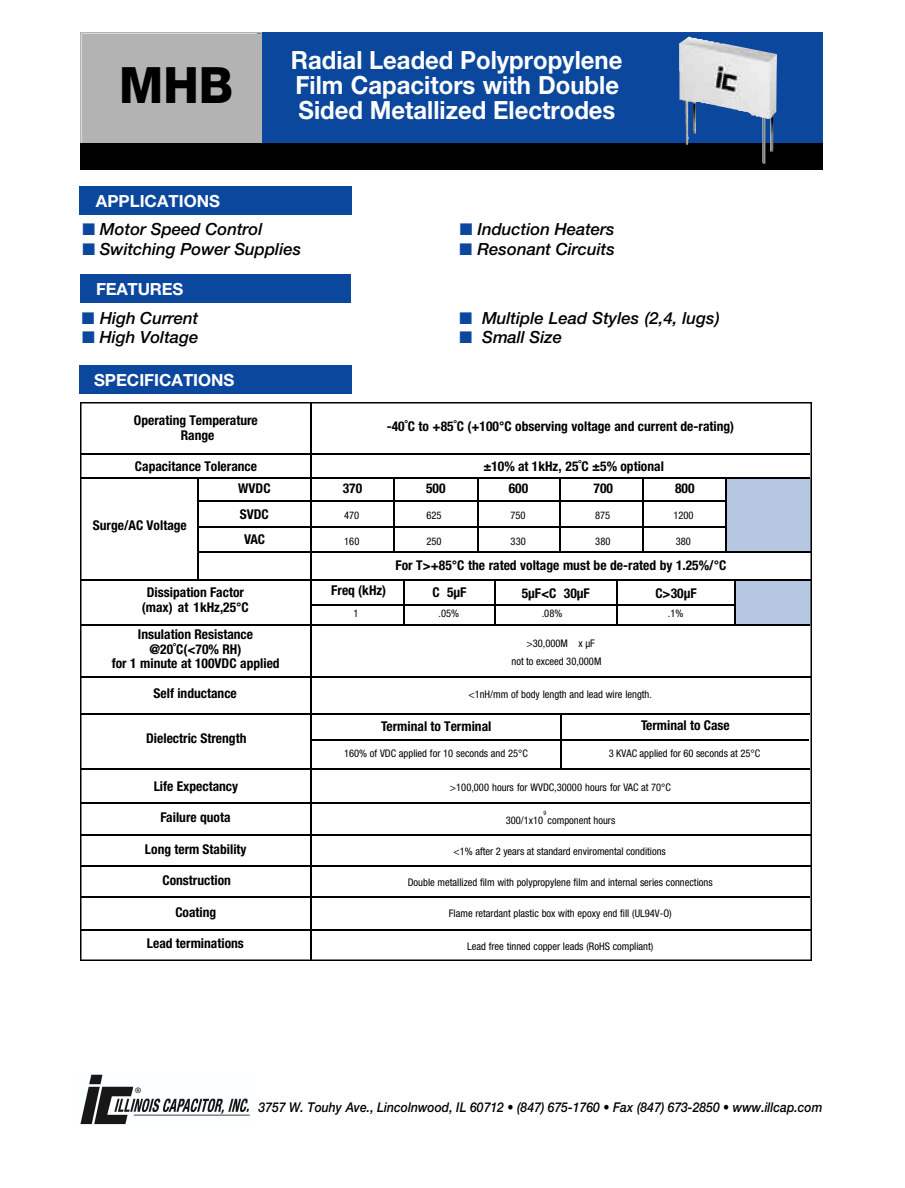
<style>
.page{position:relative;width:905px;height:1188px;background:#fff}
.page>*{position:absolute;margin:0;border:0;box-sizing:border-box;transform-origin:0 0}
.t1{font:800 50.25px "Helvetica Neue";color:#000;scale:.95 1}
.t2{font:700 25.05px/25px "Helvetica Neue";color:#fff;scale:.95 1}
.t3{font:italic 500 16.8px "Helvetica Neue";color:#000}
.t4{font:700 16.8px "Helvetica Neue";color:#fff}
.t5{font:700 condensed 13.5px/15px "Helvetica Neue";color:#000;text-align:center}
.t6{font:italic 500 13.5px "Helvetica Neue";color:#000;scale:.9 1}
.t7{font:condensed 10.5px/18px "Helvetica Neue";color:#000}
.t8{font:7.5px "Helvetica Neue";color:#000}
.t9{font:condensed 6px "Helvetica Neue";color:#000}
.s1{color:#0b479d}
</style>
<div class="page">
<img style="left:80px;top:1074px;width:170px;height:51px">
<div style="left:256px;top:32px;width:566px;height:117px;background:#0b479d"></div>
<div style="left:80px;top:32px;width:182px;height:111px;background:#b3b3b3"></div>
<div style="left:80px;top:143px;width:742px;height:27px;background:#000"></div>
<img style="left:679px;top:37px;width:98px;height:127px">
<img style="left:81px;top:402px;width:730px;height:558px">
<div style="left:80px;top:275px;width:270px;height:28px;background:#0b479d"></div>
<div style="left:80px;top:186px;width:272px;height:29px;background:#0b479d"></div>
<div style="left:80px;top:366px;width:272px;height:28px;background:#0b479d"></div>
<h1 class="t1" style="left:119px;top:67px;width:121px">MHB</h1>
<p class="t4" style="left:96px;top:195px;width:125px">APPLICATIONS</p>
<h2 class="t2" style="left:291px;top:49px;width:350px">Radial Leaded Polypropylene<br>Film Capacitors with Double<br>Sided Metallized Electrodes</h2>
<p class="t3" style="left:82px;top:223px;width:181px"><span class="s1">■</span> Motor Speed Control</p>
<p class="t3" style="left:82px;top:243px;width:220px"><span class="s1">■</span> Switching Power Supplies</p>
<p class="t4" style="left:96px;top:283px;width:89px">FEATURES</p>
<p class="t3" style="left:82px;top:312px;width:118px"><span class="s1">■</span> High Current</p>
<p class="t3" style="left:82px;top:331px;width:118px"><span class="s1">■</span> High Voltage</p>
<p class="t4" style="left:94px;top:374px;width:142px">SPECIFICATIONS</p>
<p class="t3" style="left:459px;top:223px;width:157px"><span class="s1">■</span> Induction Heaters</p>
<p class="t3" style="left:459px;top:243px;width:157px"><span class="s1">■</span> Resonant Circuits</p>
<p class="t3" style="left:459px;top:312px;width:261px"><span class="s1">■</span> Multiple Lead Styles (2,4, lugs)</p>
<p class="t3" style="left:459px;top:331px;width:104px"><span class="s1">■</span> Small Size</p>
<p class="t5" style="left:134px;top:413px;width:125px">Operating Temperature<br>Range</p>
<p class="t5" style="left:135px;top:460px;width:124px">Capacitance Tolerance</p>
<p class="t5" style="left:483px;top:460px;width:182px">±10% at 1kHz, 25˚C ±5% optional</p>
<p class="t5" style="left:387px;top:420px;width:349px">-40˚C to +85˚C (+100°C observing voltage and current de-rating)</p>
<p class="t5" style="left:93px;top:519px;width:95px">Surge/AC Voltage</p>
<p class="t5" style="left:238px;top:477px;width:34px;line-height:25.5px">WVDC<br>SVDC<br>VAC</p>
<p class="t5" style="left:142px;top:586px;width:108px">Dissipation Factor (max) at 1kHz,25°C</p>
<p class="t5" style="left:138px;top:628px;width:117px">Insulation Resistance @20˚C(&lt;70% RH)</p>
<p class="t5" style="left:112px;top:657px;width:169px">for 1 minute at 100VDC applied</p>
<p class="t5" style="left:154px;top:687px;width:85px">Self inductance</p>
<p class="t5" style="left:146px;top:732px;width:102px">Dielectric Strength</p>
<p class="t5" style="left:154px;top:779px;width:86px">Life Expectancy</p>
<p class="t5" style="left:160px;top:811px;width:72px">Failure quota</p>
<p class="t5" style="left:145px;top:843px;width:103px">Long term Stability</p>
<p class="t5" style="left:162px;top:874px;width:70px">Construction</p>
<p class="t5" style="left:175px;top:905px;width:42px">Coating</p>
<p class="t5" style="left:147px;top:937px;width:98px">Lead terminations</p>
<p class="t5" style="left:343px;top:482px;width:21px">370</p>
<p class="t5" style="left:426px;top:482px;width:21px">500</p>
<p class="t5" style="left:509px;top:482px;width:21px">600</p>
<p class="t5" style="left:593px;top:482px;width:21px">700</p>
<p class="t5" style="left:675px;top:482px;width:21px">800</p>
<p class="t7" style="left:344px;top:507px;width:17px">470</p>
<p class="t7" style="left:426px;top:507px;width:17px">625</p>
<p class="t7" style="left:510px;top:507px;width:17px">750</p>
<p class="t7" style="left:595px;top:507px;width:17px">875</p>
<p class="t7" style="left:673px;top:507px;width:22px">1200</p>
<p class="t7" style="left:344px;top:533px;width:17px">160</p>
<p class="t7" style="left:426px;top:533px;width:17px">250</p>
<p class="t7" style="left:510px;top:533px;width:17px">330</p>
<p class="t7" style="left:595px;top:533px;width:17px">380</p>
<p class="t7" style="left:675px;top:533px;width:17px">380</p>
<p class="t5" style="left:395px;top:559px;width:332px">For T&gt;+85°C the rated voltage must be de-rated by 1.25%/°C</p>
<p class="t5" style="left:331px;top:584px;width:56px">Freq (kHz)</p>
<p class="t5" style="left:432px;top:586px;width:36px">C 5µF</p>
<p class="t5" style="left:521px;top:587px;width:70px">5µF&lt;C 30µF</p>
<p class="t5" style="left:655px;top:587px;width:43px">C&gt;30µF</p>
<p class="t7" style="left:353px;top:605px;width:7px">1</p>
<p class="t7" style="left:438px;top:605px;width:22px">.05%</p>
<p class="t7" style="left:542px;top:605px;width:22px">.08%</p>
<p class="t7" style="left:668px;top:605px;width:17px">.1%</p>
<p class="t7" style="left:511px;top:635px;width:91px;text-indent:15px">&gt;30,000M x µF not to exceed 30,000M</p>
<p class="t7" style="left:468px;top:686px;width:185px">&lt;1nH/mm of body length and lead wire length.</p>
<p class="t5" style="left:381px;top:720px;width:112px">Terminal to Terminal</p>
<p class="t5" style="left:641px;top:719px;width:90px">Terminal to Case</p>
<p class="t7" style="left:344px;top:745px;width:185px">160% of VDC applied for 10 seconds and 25°C</p>
<p class="t7" style="left:608px;top:745px;width:153px">3 KVAC applied for 60 seconds at 25°C</p>
<p class="t7" style="left:450px;top:779px;width:222px">&gt;100,000 hours for WVDC,30000 hours for VAC at 70°C</p>
<p class="t7" style="left:506px;top:812px;width:111px">300/1x10 component hours</p>
<p class="t9" style="left:543px;top:811px;width:4px">9</p>
<p class="t7" style="left:453px;top:844px;width:214px">&lt;1% after 2 years at standard enviromental conditions</p>
<p class="t7" style="left:408px;top:874px;width:306px">Double metallized film with polypropylene film and internal series connections</p>
<p class="t7" style="left:449px;top:905px;width:224px">Flame retardant plastic box with epoxy end fill (UL94V-O)</p>
<p class="t7" style="left:467px;top:938px;width:188px">Lead free tinned copper leads (RoHS compliant)</p>
<p class="t8" style="left:135px;top:1088px;width:7px">®</p>
<p class="t6" style="left:258px;top:1102px;width:628px">3757 W. Touhy Ave., Lincolnwood, IL 60712 • (847) 675-1760 • Fax (847) 673-2850 • www.illcap.com</p>
</div>
